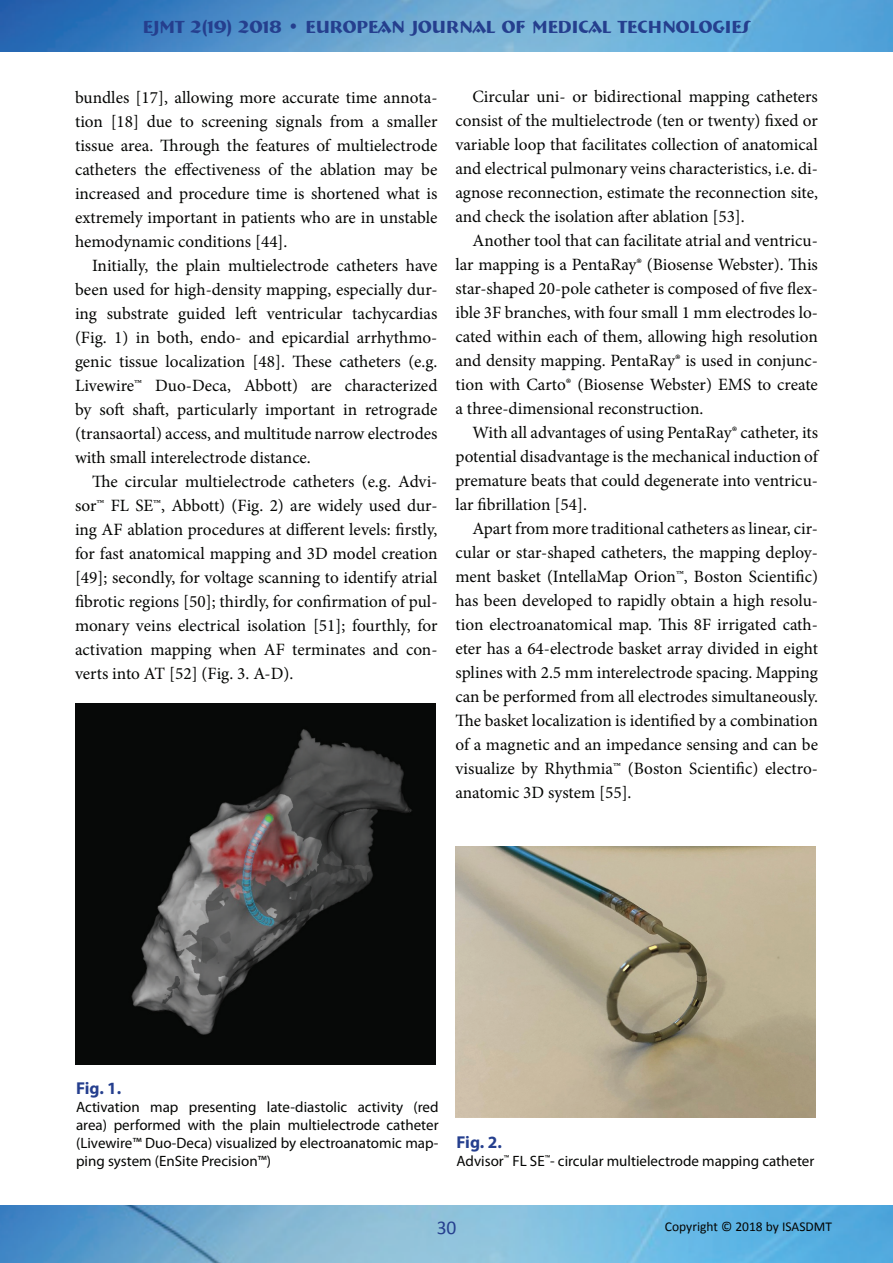
<style>
.page{position:relative;width:893px;height:1263px;background:#fff}
.page>*{position:absolute;margin:0;border:0;box-sizing:border-box;transform-origin:0 0}
.t1{font:19.5px "Calibri";color:#253f8e}
.t2{font:700 18px "Bremen BT";color:#253f8e}
.t3{font:17.25px/24px "Minion Pro";color:#040503;text-align:justify}
.t4{font:700 17.25px "Myriad Pro";letter-spacing:-.01em;color:#253f8e}
.t5{font:15px/18px "Myriad Pro";color:#040503;text-align:justify}
.t6{font:13.5px "Calibri";color:#040503}
</style>
<div class="page">
<img style="left:0;top:0;width:893px;height:52px">
<img style="left:0;top:1205px;width:893px;height:58px">
<img style="left:75px;top:703px;width:360px;height:362px">
<img style="left:455px;top:847px;width:361px;height:270px">
<p class="t2" style="left:143px;top:15px;width:609px">EJMT 2(19) 2018 • EUROPEAN JOURNAL OF MEDICAL TECHNOLOGIES</p>
<p class="t3" style="left:75px;top:85px;width:364px">bundles [17], allowing more accurate time annota&shy;tion [18] due to screening signals from a smaller tissue area. Through the features of multielectrode catheters the effectiveness of the ablation may be increased and procedure time is shortened what is extremely important in patients who are in unstable hemodynamic conditions [44].</p>
<p class="t3" style="left:75px;top:253px;width:364px;text-indent:17px">Initially, the plain multielectrode catheters have been used for high-density mapping, especially dur&shy;ing substrate guided left ventricular tachycardias (Fig. 1) in both, endo- and epicardial arrhythmo&shy;genic tissue localization [48]. These catheters (e.g.<br>Livewire™ Duo-Deca, Abbott) are characterized by soft shaft, particularly important in retrograde (transaortal) access, and multitude narrow electrodes with small interelectrode distance.</p>
<p class="t3" style="left:75px;top:469px;width:364px;text-indent:17px">The circular multielectrode catheters (e.g. Advi&shy;sor™ FL SE™, Abbott) (Fig. 2) are widely used dur&shy;ing AF ablation procedures at different levels: firstly, for fast anatomical mapping and 3D model creation [49]; secondly, for voltage scanning to identify atrial fibrotic regions [50]; thirdly, for confirmation of pul&shy;monary veins electrical isolation [51]; fourthly, for activation mapping when AF terminates and con&shy;verts into AT [52] (Fig. 3. A-D).</p>
<p class="t3" style="left:455px;top:85px;width:364px;text-indent:17px">Circular uni- or bidirectional mapping catheters consist of the multielectrode (ten or twenty) fixed or variable loop that facilitates collection of anatomical and electrical pulmonary veins characteristics, i.e. di&shy;agnose reconnection, estimate the reconnection site, and check the isolation after ablation [53].</p>
<p class="t3" style="left:455px;top:229px;width:364px;text-indent:17px">Another tool that can facilitate atrial and ventricu&shy;lar mapping is a PentaRay® (Biosense Webster). This star-shaped 20-pole catheter is composed of five flex&shy;ible 3F branches, with four small 1 mm electrodes lo&shy;cated within each of them, allowing high resolution and density mapping. PentaRay® is used in conjunc&shy;tion with Carto® (Biosense Webster) EMS to create a three-dimensional reconstruction.</p>
<p class="t3" style="left:455px;top:421px;width:364px;text-indent:17px">With all advantages of using PentaRay® catheter, its potential disadvantage is the mechanical induction of premature beats that could degenerate into ventricu&shy;lar fibrillation [54].</p>
<p class="t3" style="left:455px;top:517px;width:364px;text-indent:17px">Apart from more traditional catheters as linear, cir&shy;cular or star-shaped catheters, the mapping deploy&shy;ment basket (IntellaMap Orion™, Boston Scientific) has been developed to rapidly obtain a high resolu&shy;tion electroanatomical map. This 8F irrigated cath&shy;eter has a 64-electrode basket array divided in eight splines with 2.5 mm interelectrode spacing. Mapping can be performed from all electrodes simultaneously.<br>The basket localization is identified by a combination of a magnetic and an impedance sensing and can be visualize by Rhythmia™ (Boston Scientific) electro&shy;anatomic 3D system [55].</p>
<p class="t4" style="left:76px;top:1077px;width:47px">Fig. 1.</p>
<p class="t5" style="left:76px;top:1098px;width:364px">Activation map presenting late-diastolic activity (red area) performed with the plain multielectrode catheter (Livewire™ Duo-Deca) visualized by electroanatomic map&shy;ping system (EnSite Precision™)</p>
<p class="t4" style="left:456px;top:1130px;width:47px">Fig. 2.</p>
<p class="t5" style="left:456px;top:1151px;width:359px">Advisor<sup>™</sup> FL SE<sup>™</sup>- circular multielectrode mapping catheter</p>
<p class="t1" style="left:437px;top:1215px;width:21px">30</p>
<p class="t6" style="left:665px;top:1218px;width:169px">Copyright © 2018 by ISASDMT</p>
</div>
